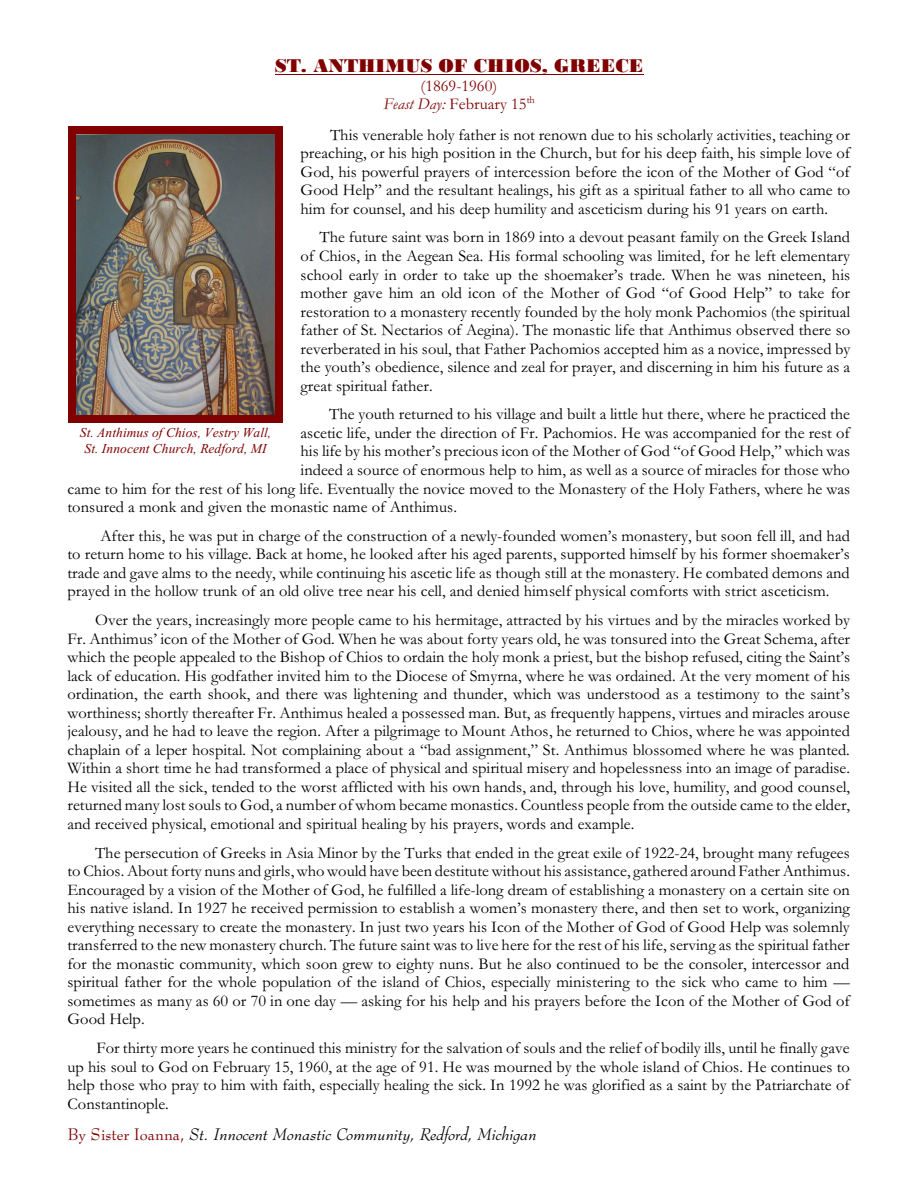
<style>
.page{position:relative;width:918px;height:1188px;background:#fff}
.page>*{position:absolute;margin:0;border:0;box-sizing:border-box;transform-origin:0 0}
.t1{font:19.5px "Bodoni MT Black";color:#800000}
.t2{font:16.5px/18.6px "Garamond";color:#000;text-align:justify}
.t3{font:italic 16.5px "Bernhard Modern BT";color:#000}
.t4{font:16.5px/18.6px "Garamond";color:#800000;text-align:center}
.t5{font:italic 13.5px/15.9px "Times New Roman";color:#800000;text-align:center}
.s1{font-style:italic}
.s2{font-style:normal;color:#800000}
</style>
<div class="page">
<img style="left:76px;top:133px;width:199px;height:282px">
<div style="left:69px;top:126px;width:7px;height:296px;background:#800000"></div>
<div style="left:275px;top:126px;width:7px;height:296px;background:#800000"></div>
<div style="left:69px;top:126px;width:213px;height:7px;background:#800000"></div>
<div style="left:69px;top:415px;width:213px;height:7px;background:#800000"></div>
<hr style="left:275px;top:74px;width:368px;height:1px;background:#800000">
<p class="t1" style="left:275px;top:59px;width:370px">ST. ANTHIMUS OF CHIOS, GREECE</p>
<p class="t4" style="left:383px;top:78px;width:153px">(1869-1960)<br><span class="s1">Feast Day:</span> February 15<sup>th</sup></p>
<p class="t2" style="left:301px;top:127px;width:551px;text-indent:29px">This venerable holy father is not renown due to his scholarly activities, teaching or preaching, or his high position in the Church, but for his deep faith, his simple love of God, his powerful prayers of intercession before the icon of the Mother of God “of Good Help” and the resultant healings, his gift as a spiritual father to all who came to him for counsel, and his deep humility and asceticism during his 91 years on earth.</p>
<p class="t2" style="left:301px;top:230px;width:551px;text-indent:19px">The future saint was born in 1869 into a devout peasant family on the Greek Island of Chios, in the Aegean Sea. His formal schooling was limited, for he left elementary school early in order to take up the shoemaker’s trade. When he was nineteen, his mother gave him an old icon of the Mother of God “of Good Help” to take for restoration to a monastery recently founded by the holy monk Pachomios (the spiritual father of St. Nectarios of Aegina). The monastic life that Anthimus observed there so reverberated in his soul, that Father Pachomios accepted him as a novice, impressed by the youth’s obedience, silence and zeal for prayer, and discerning in him his future as a great spiritual father.</p>
<p class="t2" style="left:329px;top:407px;width:522px">The youth returned to his village and built a little hut there, where he practiced the</p>
<p class="t2" style="left:301px;top:425px;width:551px">ascetic life, under the direction of Fr. Pachomios. He was accompanied for the rest of</p>
<p class="t2" style="left:301px;top:444px;width:551px">his life by his mother’s precious icon of the Mother of God “of Good Help,” which was</p>
<p class="t2" style="left:301px;top:462px;width:551px">indeed a source of enormous help to him, as well as a source of miracles for those who</p>
<p class="t2" style="left:68px;top:481px;width:784px">came to him for the rest of his long life. Eventually the novice moved to the Monastery of the Holy Fathers, where he was</p>
<p class="t2" style="left:68px;top:500px;width:391px">tonsured a monk and given the monastic name of Anthimus.</p>
<p class="t2" style="left:68px;top:528px;width:784px;text-indent:33px">After this, he was put in charge of the construction of a newly-founded women’s monastery, but soon fell ill, and had to return home to his village. Back at home, he looked after his aged parents, supported himself by his former shoemaker’s trade and gave alms to the needy, while continuing his ascetic life as though still at the monastery. He combated demons and prayed in the hollow trunk of an old olive tree near his cell, and denied himself physical comforts with strict asceticism.</p>
<p class="t2" style="left:68px;top:612px;width:784px;text-indent:28px">Over the years, increasingly more people came to his hermitage, attracted by his virtues and by the miracles worked by Fr. Anthimus’ icon of the Mother of God. When he was about forty years old, he was tonsured into the Great Schema, after which the people appealed to the Bishop of Chios to ordain the holy monk a priest, but the bishop refused, citing the Saint’s lack of education. His godfather invited him to the Diocese of Smyrna, where he was ordained. At the very moment of his ordination, the earth shook, and there was lightening and thunder, which was understood as a testimony to the saint’s worthiness; shortly thereafter Fr. Anthimus healed a possessed man. But, as frequently happens, virtues and miracles arouse jealousy, and he had to leave the region. After a pilgrimage to Mount Athos, he returned to Chios, where he was appointed chaplain of a leper hospital. Not complaining about a “bad assignment,” St. Anthimus blossomed where he was planted.<br>Within a short time he had transformed a place of physical and spiritual misery and hopelessness into an image of paradise.<br>He visited all the sick, tended to the worst afflicted with his own hands, and, through his love, humility, and good counsel, returned many lost souls to God, a number of whom became monastics. Countless people from the outside came to the elder, and received physical, emotional and spiritual healing by his prayers, words and example.</p>
<p class="t2" style="left:68px;top:845px;width:784px;text-indent:28px">The persecution of Greeks in Asia Minor by the Turks that ended in the great exile of 1922-24, brought many refugees to Chios. About forty nuns and girls, who would have been destitute without his assistance, gathered around Father Anthimus.<br>Encouraged by a vision of the Mother of God, he fulfilled a life-long dream of establishing a monastery on a certain site on his native island. In 1927 he received permission to establish a women’s monastery there, and then set to work, organizing everything necessary to create the monastery. In just two years his Icon of the Mother of God of Good Help was solemnly transferred to the new monastery church. The future saint was to live here for the rest of his life, serving as the spiritual father for the monastic community, which soon grew to eighty nuns. But he also continued to be the consoler, intercessor and spiritual father for the whole population of the island of Chios, especially ministering to the sick who came to him — sometimes as many as 60 or 70 in one day — asking for his help and his prayers before the Icon of the Mother of God of Good Help.</p>
<p class="t2" style="left:68px;top:1040px;width:784px;text-indent:29px">For thirty more years he continued this ministry for the salvation of souls and the relief of bodily ills, until he finally gave up his soul to God on February 15, 1960, at the age of 91. He was mourned by the whole island of Chios. He continues to help those who pray to him with faith, especially healing the sick. In 1992 he was glorified as a saint by the Patriarchate of Constantinople.</p>
<p class="t3" style="left:68px;top:1127px;width:471px"><span class="s2">By Sister Ioanna,</span> St. Innocent Monastic Community, Redford, Michigan</p>
<p class="t5" style="left:80px;top:426px;width:193px">St. Anthimus of Chios, Vestry Wall,<br>St. Innocent Church, Redford, MI</p>
</div>
